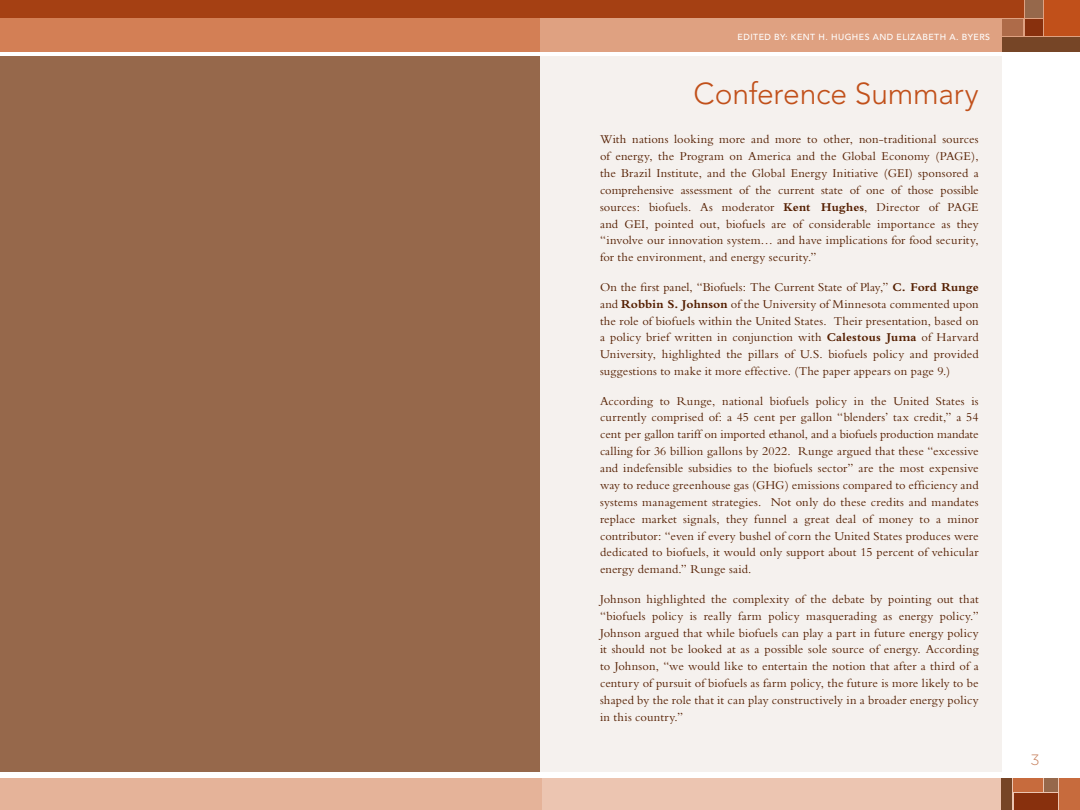
<style>
.page{position:relative;width:1080px;height:810px;background:#fff}
.page>*{position:absolute;margin:0;border:0;box-sizing:border-box;transform-origin:0 0}
.t1{font:300 30px "Avenir";color:#c1501a}
.t2{font:300 15px "Gotham";color:#c7805c}
.t3{font:12.5px/16.9px "Bembo";letter-spacing:.01em;color:#541e00;text-align:justify}
.t4{font:500 8.75px "Avenir";letter-spacing:.05em;color:#fff}
.s1{font-weight:700}
</style>
<div class="page">
<div style="left:0;top:0;width:1080px;height:51px;background:#dfa181"></div>
<div style="left:540px;top:56px;width:461px;height:716px;background:#f5f1ee"></div>
<div style="left:1045px;top:0;width:35px;height:35px;background:#c1501a"></div>
<div style="left:1002px;top:37px;width:78px;height:14px;background:#764526"></div>
<div style="left:1025px;top:0;width:18px;height:17px;background:#96684b"></div>
<div style="left:540px;top:0;width:483px;height:17px;background:#a54013"></div>
<div style="left:1025px;top:19px;width:18px;height:16px;background:#88300d"></div>
<div style="left:1002px;top:19px;width:21px;height:16px;background:#ae6b49"></div>
<div style="left:0;top:778px;width:1080px;height:32px;background:#ecc5b1"></div>
<div style="left:1060px;top:778px;width:20px;height:32px;background:#c76b3d"></div>
<div style="left:1045px;top:778px;width:13px;height:14px;background:#96684b"></div>
<div style="left:1014px;top:793px;width:44px;height:17px;background:#88300d"></div>
<div style="left:1001px;top:778px;width:11px;height:32px;background:#764526"></div>
<div style="left:1014px;top:778px;width:29px;height:14px;background:#c76b3d"></div>
<div style="left:0;top:56px;width:540px;height:716px;background:#96684b"></div>
<div style="left:0;top:0;width:540px;height:51px;background:#d37f55"></div>
<div style="left:0;top:0;width:540px;height:17px;background:#a54013"></div>
<div style="left:0;top:779px;width:541px;height:31px;background:#e5b399"></div>
<p class="t4" style="left:738px;top:32px;width:253px">EDITED BY: KENT H . H UGHES AND ELIZABETH A. BYERS</p>
<p class="t1" style="left:694px;top:76px;width:287px">Conference Summary</p>
<p class="t3" style="left:600px;top:131px;width:380px">With nations looking more and more to other, non-traditional sources of energy, the Program on America and the Global Economy (PAGE), the Brazil Institute, and the Global Energy Initiative (GEI) sponsored a comprehensive assessment of the current state of one of those possible sources: biofuels. As moderator <span class="s1">Kent Hughes</span>, Director of PAGE and GEI, pointed out, biofuels are of considerable importance as they “involve our innovation system… and have implications for food security, for the environment, and energy security.”</p>
<p class="t3" style="left:600px;top:278px;width:380px">On the first panel, “Biofuels: The Current State of Play,” <span class="s1">C. Ford Runge </span>and <span class="s1">Robbin S. Johnson</span> of the University of Minnesota commented upon the role of biofuels within the United States. Their presentation, based on a policy brief written in conjunction with <span class="s1">Calestous Juma</span> of Harvard University, highlighted the pillars of U.S. biofuels policy and provided suggestions to make it more effective. (The paper appears on page 9.)</p>
<p class="t3" style="left:600px;top:392px;width:380px">According to Runge, national biofuels policy in the United States is currently comprised of: a 45 cent per gallon “blenders’ tax credit,” a 54 cent per gallon tariff on imported ethanol, and a biofuels production mandate calling for 36 billion gallons by 2022. Runge argued that these “excessive and indefensible subsidies to the biofuels sector” are the most expensive way to reduce greenhouse gas (GHG) emissions compared to efficiency and systems management strategies. Not only do these credits and mandates replace market signals, they funnel a great deal of money to a minor contributor: “even if every bushel of corn the United States produces were dedicated to biofuels, it would only support about 15 percent of vehicular energy demand.” Runge said.</p>
<p class="t3" style="left:600px;top:590px;width:380px">Johnson highlighted the complexity of the debate by pointing out that “biofuels policy is really farm policy masquerading as energy policy.” Johnson argued that while biofuels can play a part in future energy policy it should not be looked at as a possible sole source of energy. According to Johnson, “we would like to entertain the notion that after a third of a century of pursuit of biofuels as farm policy, the future is more likely to be shaped by the role that it can play constructively in a broader energy policy in this country.”</p>
<p class="t2" style="left:1030px;top:752px;width:11px">3</p>
</div>
